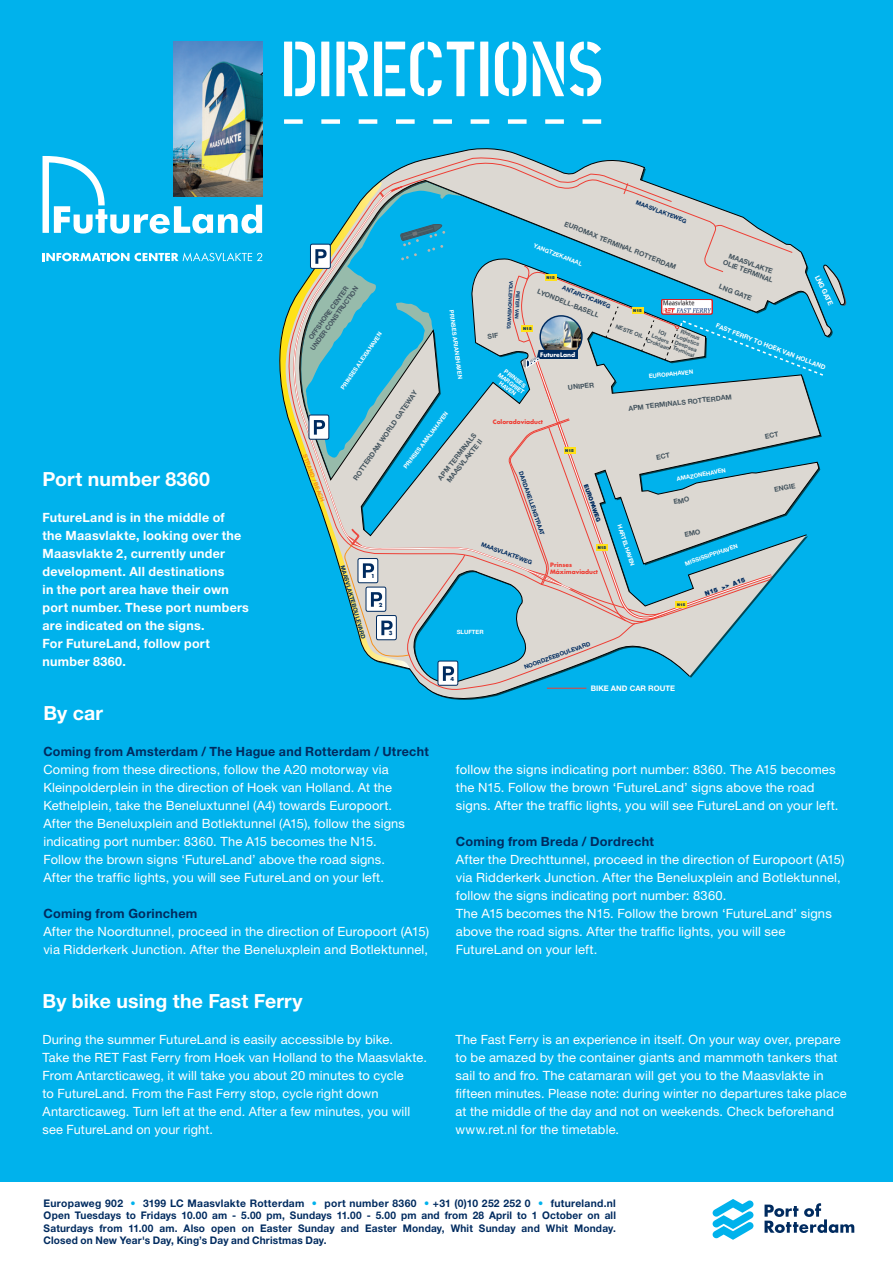
<style>
.page{position:relative;width:893px;height:1263px;background:#fff}
.page>*{position:absolute;margin:0;border:0;box-sizing:border-box;transform-origin:0 0}
.t1{font:700 19.5px "Helvetica Neue LT Std";letter-spacing:.005em;color:#fff}
.t2{font:12.75px/18px "Helvetica Neue LT Std";letter-spacing:.01em;color:#fff}
.t3{font:700 12.75px/18px "Helvetica Neue LT Std";letter-spacing:.02em;color:#fff}
.t4{font:700 12.75px "Helvetica Neue LT Std";letter-spacing:.02em;color:#002b5f}
.t5{font:700 10.5px/12.6px "Helvetica Neue LT Std";letter-spacing:.015em;color:#002b5f;text-align:justify}
.t6{font:700 7.65px "Helvetica Neue LT Std";color:#fff}
.t7{font:700 6.9px/8.2px "Helvetica Neue LT Std";color:#45555f;text-align:center}
.t8{font:700 6.9px "Helvetica Neue LT Std";color:#fff}
.t9{font:700 6.6px "Helvetica Neue LT Std";color:#45555f}
.t10{font:700 6.3px "Helvetica Neue LT Std";color:#fff}
.t11{font:900 6.3px "Helvetica Neue LT Std";color:#002b5f}
.t12{font:700 6px "Futura Std";color:#fff}
.t13{font:700 5.85px/6.1px "Helvetica Neue LT Std";color:#fff;text-align:center}
.t14{font:700 5.85px "Helvetica Neue LT Std";color:#002b5f}
.t15{font:700 5.85px/7.1px "Futura Std";color:#ee3e34}
.t16{font:700 5.85px "Helvetica Neue LT Std";color:#f7931d}
.t17{font:900 5.85px "Helvetica Neue LT Std";color:#002b5f}
.t18{font:700 5.55px/6.1px "Helvetica Neue LT Std";color:#45555f;text-align:center}
.t19{font:700 5.4px "Futura Std";color:#002b5f}
.t20{font:700 4.8px/7.4px "Helvetica Neue LT Std";color:#002b5f;text-align:center}
.t21{font:900 4.05px "Helvetica Neue LT Std";color:#002b5f}
.t22{font:900 3.75px "Helvetica Neue LT Std";color:#002b5f}
.s1{color:#00b2ec}
</style>
<div class="page">
<div style="left:0;top:0;width:893px;height:1182px;background:#00b2ec"></div>
<svg style="left:43px;top:156px;width:219px;height:78px"></svg>
<svg style="left:43px;top:252px;width:219px;height:9px"></svg>
<svg style="left:713px;top:1199px;width:40px;height:41px"></svg>
<svg style="left:764px;top:1203px;width:90px;height:30px"></svg>
<img style="left:173px;top:41px;width:89px;height:155px">
<svg style="left:284px;top:42px;width:317px;height:54px"></svg>
<svg style="left:284px;top:119px;width:317px;height:5px"></svg>
<svg style="left:284px;top:155px;width:247px;height:429px"></svg>
<div style="left:309px;top:415px;width:20px;height:24px;background:#fff;border-radius:2px"></div>
<div style="left:309px;top:415px;width:20px;height:25px;border:1px solid #002b5f;border-radius:2px"></div>
<svg style="left:314px;top:420px;width:11px;height:15px"></svg>
<div style="left:310px;top:244px;width:20px;height:24px;background:#fff;border-radius:2px"></div>
<div style="left:310px;top:244px;width:21px;height:25px;border:1px solid #002b5f;border-radius:2px"></div>
<svg style="left:315px;top:249px;width:12px;height:15px"></svg>
<svg style="left:344px;top:159px;width:502px;height:533px"></svg>
<h1 class="t1" style="left:43px;top:467px;width:169px">Port number 8360</h1>
<p class="t3" style="left:43px;top:508px;width:208px">FutureLand is in the middle of<br>the Maasvlakte, looking over the<br>Maasvlakte 2, currently under development. All destinations<br>in the port area have their own port number. These port numbers are indicated on the signs.<br>For FutureLand, follow port number 8360.</p>
<p class="t14" style="left:638px;top:199px;width:55px;rotate:21deg">MAASVLAKTEWEG</p>
<p class="t7" style="left:567px;top:219px;width:121px;rotate:22deg">EUROMAX TERMINAL ROTTERDAM</p>
<p class="t13" style="left:535px;top:243px;width:53px;rotate:21deg">YANGTZEKANAAL</p>
<p class="t7" style="left:727px;top:250px;width:54px;rotate:20deg">MAASVLAKTE<br>OLIE TERMINAL</p>
<p class="t8" style="left:821px;top:274px;width:34px;rotate:64deg">LNG GATE</p>
<p class="t21" style="left:546px;top:275px;width:10px">N15</p>
<p class="t20" style="left:522px;top:281px;width:49px;rotate:93deg">PIETER VAN<br>VOLLENHOVENWEG</p>
<p class="t7" style="left:721px;top:282px;width:36px;rotate:22deg">LNG GATE</p>
<p class="t10" style="left:718px;top:322px;width:118px;rotate:21deg">FAST FERRY TO HOEK VAN HOLLAND</p>
<p class="t14" style="left:564px;top:284px;width:53px;rotate:22deg">ANTARCTICAWEG</p>
<p class="t9" style="left:307px;top:336px;width:65px;rotate:-54deg">OFFSHORE CENTER</p>
<p class="t9" style="left:309px;top:347px;width:78px;rotate:-54deg">UNDER CONSTRUCTION</p>
<p class="t7" style="left:539px;top:287px;width:67px;rotate:22deg">LYONDELL-BASELL</p>
<p class="t21" style="left:633px;top:308px;width:10px">N15</p>
<p class="t13" style="left:455px;top:310px;width:71px;rotate:83deg">PRINSES ARIANEHAVEN</p>
<p class="t18" style="left:617px;top:323px;width:31px;rotate:22deg">NESTE OIL</p>
<p class="t18" style="left:652px;top:326px;width:26px;rotate:21deg">IOI<br>Loders<br>Croklaan</p>
<p class="t18" style="left:680px;top:327px;width:26px;rotate:21deg">Rhenus<br>Logistics<br>Deepsea<br>Terminal</p>
<p class="t21" style="left:523px;top:326px;width:10px">N15</p>
<p class="t13" style="left:339px;top:387px;width:70px;rotate:-55deg">PRINSES ALEXIAHAVEN</p>
<p class="t12" style="left:540px;top:350px;width:36px">FutureLand</p>
<p class="t13" style="left:504px;top:366px;width:33px;rotate:37deg">PRINSES<br>MARGRIET<br>HAVEN</p>
<p class="t13" style="left:649px;top:373px;width:46px;rotate:-6deg">EUROPAHAVEN</p>
<p class="t7" style="left:568px;top:383px;width:28px;rotate:-6deg">UNIPER</p>
<p class="t7" style="left:351px;top:477px;width:109px;rotate:-55deg">ROTTERDAM WORLD GATEWAY</p>
<p class="t7" style="left:628px;top:404px;width:105px;rotate:-6deg">APM TERMINALS ROTTERDAM</p>
<p class="t13" style="left:402px;top:466px;width:71px;rotate:-53deg">PRINSES AMALIAHAVEN</p>
<p class="t15" style="left:493px;top:418px;width:52px">Coloradoviaduct</p>
<p class="t7" style="left:436px;top:477px;width:59px;rotate:-52deg">APM TERMINALS<br>MAASVLAKTE II</p>
<p class="t21" style="left:565px;top:448px;width:10px">N15</p>
<p class="t16" style="left:308px;top:453px;width:52px;rotate:69deg">STRAND / BEACH</p>
<p class="t13" style="left:676px;top:476px;width:51px;rotate:-11deg">AMAZONEHAVEN</p>
<p class="t14" style="left:524px;top:470px;width:69px;rotate:71deg">DARDANELLENSTRAAT</p>
<p class="t7" style="left:774px;top:486px;width:23px;rotate:-11deg">ENGIE</p>
<p class="t17" style="left:589px;top:483px;width:41px;rotate:71deg">EUROPAWEG</p>
<p class="t13" style="left:622px;top:524px;width:45px;rotate:72deg">HARTELHAVEN</p>
<p class="t14" style="left:483px;top:541px;width:55px;rotate:20deg">MAASVLAKTEWEG</p>
<p class="t13" style="left:684px;top:561px;width:57px;rotate:-19deg">MISSISSIPPIHAVEN</p>
<p class="t21" style="left:598px;top:545px;width:10px">N15</p>
<p class="t15" style="left:550px;top:561px;width:49px">Prinses<br>Máximaviaduct</p>
<p class="t14" style="left:346px;top:564px;width:78px;rotate:74deg">MAASVLAKTEBOULEVARD</p>
<p class="t19" style="left:371px;top:572px;width:5px">1</p>
<p class="t11" style="left:704px;top:590px;width:44px;rotate:-20deg">N15 &gt;&gt; A15</p>
<p class="t19" style="left:379px;top:601px;width:5px">2</p>
<p class="t22" style="left:677px;top:602px;width:9px">N15</p>
<p class="t13" style="left:457px;top:629px;width:28px;rotate:1deg">SLUFTER</p>
<p class="t19" style="left:389px;top:630px;width:5px">3</p>
<p class="t19" style="left:451px;top:675px;width:5px">4</p>
<p class="t14" style="left:523px;top:664px;width:71px;rotate:-20deg">NOORDZEEBOULEVARD</p>
<p class="t6" style="left:591px;top:683px;width:86px">BIKE AND CAR ROUTE</p>
<h1 class="t1" style="left:43px;top:701px;width:61px">By car</h1>
<p class="t4" style="left:43px;top:744px;width:387px">Coming from Amsterdam / The Hague and Rotterdam / Utrecht</p>
<p class="t2" style="left:43px;top:760px;width:363px">Coming from these directions, follow the A20 motorway via Kleinpolderplein in the direction of Hoek van Holland. At the Kethelplein, take the Beneluxtunnel (A4) towards Europoort.<br>After the Beneluxplein and Botlektunnel (A15), follow the signs indicating port number: 8360. The A15 becomes the N15.<br>Follow the brown signs ‘FutureLand’ above the road signs.<br>After the traffic lights, you will see FutureLand on your left.</p>
<p class="t4" style="left:43px;top:906px;width:156px">Coming from Gorinchem</p>
<p class="t2" style="left:43px;top:922px;width:387px">After the Noordtunnel, proceed in the direction of Europoort (A15) via Ridderkerk Junction. After the Beneluxplein and Botlektunnel,</p>
<h1 class="t1" style="left:43px;top:989px;width:262px">By bike using the Fast Ferry</h1>
<p class="t2" style="left:456px;top:760px;width:384px">follow the signs indicating port number: 8360. The A15 becomes the N15. Follow the brown ‘FutureLand’ signs above the road signs. After the traffic lights, you will see FutureLand on your left.</p>
<p class="t4" style="left:456px;top:834px;width:200px">Coming from Breda / Dordrecht</p>
<p class="t2" style="left:456px;top:850px;width:390px">After the Drechttunnel, proceed in the direction of Europoort (A15) via Ridderkerk Junction. After the Beneluxplein and Botlektunnel, follow the signs indicating port number: 8360.<br>The A15 becomes the N15. Follow the brown ‘FutureLand’ signs above the road signs. After the traffic lights, you will see FutureLand on your left.</p>
<p class="t2" style="left:43px;top:1030px;width:386px">During the summer FutureLand is easily accessible by bike.<br>Take the RET Fast Ferry from Hoek van Holland to the Maasvlakte.<br>From Antarcticaweg, it will take you about 20 minutes to cycle<br>to FutureLand. From the Fast Ferry stop, cycle right down Antarcticaweg. Turn left at the end. After a few minutes, you will see FutureLand on your right.</p>
<p class="t2" style="left:455px;top:1030px;width:393px">The Fast Ferry is an experience in itself. On your way over, prepare to be amazed by the container giants and mammoth tankers that sail to and fro. The catamaran will get you to the Maasvlakte in fifteen minutes. Please note: during winter no departures take place at the middle of the day and not on weekends. Check beforehand www.ret.nl for the timetable.</p>
<p class="t5" style="left:44px;top:1196px;width:574px">Europaweg 902 <span class="s1">•</span> 3199 LC Maasvlakte Rotterdam <span class="s1">•</span> port number 8360 <span class="s1">•</span> +31 (0)10 252 252 0 <span class="s1">•</span> futureland.nl Open Tuesdays to Fridays 10.00 am - 5.00 pm, Sundays 11.00 - 5.00 pm and from 28 April to 1 October on all Saturdays from 11.00 am. Also open on Easter Sunday and Easter Monday, Whit Sunday and Whit Monday.<br>Closed on New Year's Day, King’s Day and Christmas Day.</p>
</div>
